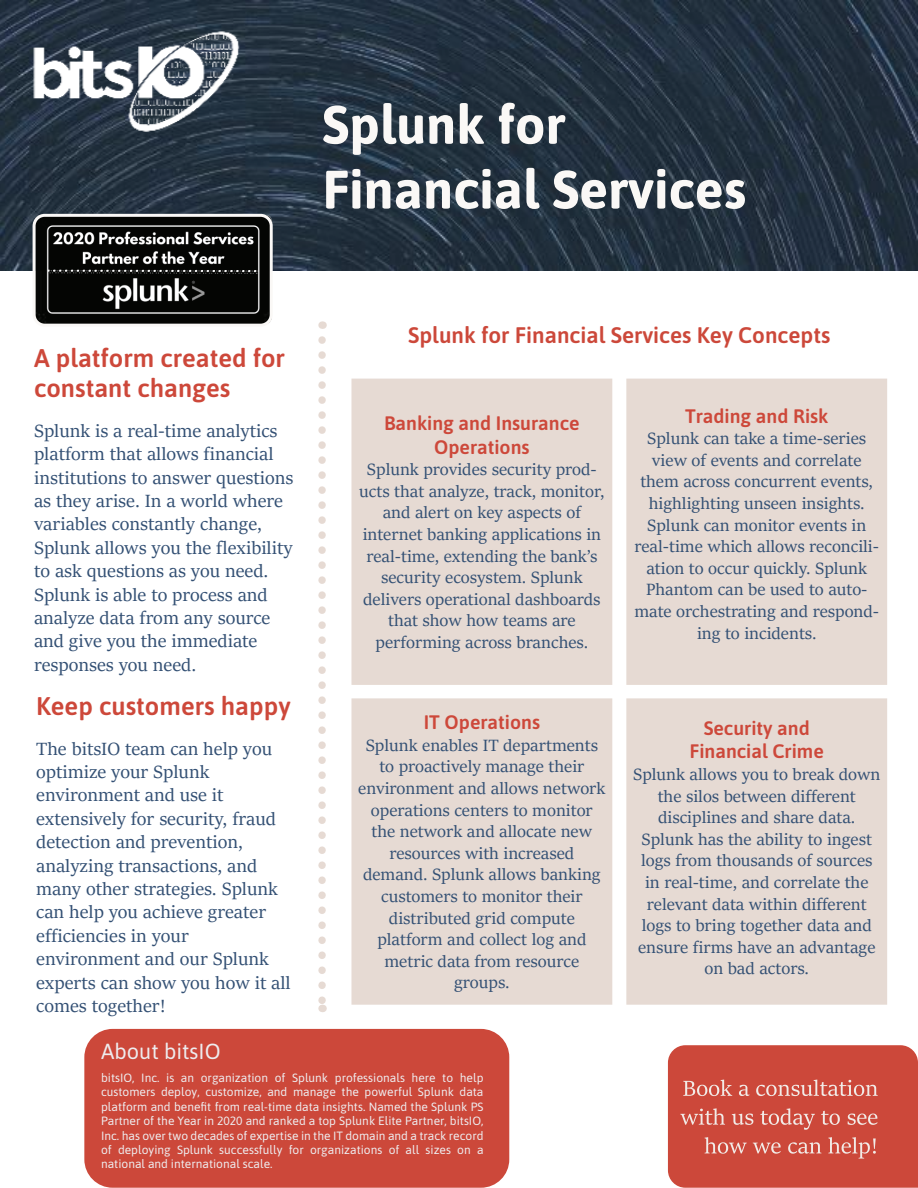
<style>
.page{position:relative;width:918px;height:1188px;background:#fff}
.page>*{position:absolute;margin:0;border:0;box-sizing:border-box;transform-origin:0 0}
.t1{font:700 54px/64.8px "Asap";color:#faf8f6}
.t2{font:600 25.5px/30.6px "Asap";color:#cd483a}
.t3{font:600 22.5px "Asap";color:#cc483a}
.t4{font:21.75px "Asap";color:#eeecee}
.t5{font:19.5px/23.4px "Sitka Heading";color:#335074}
.t6{font:600 19.5px/23.4px "Asap";color:#cd483a;text-align:center}
.t7{font:18px/21.6px "Sitka Heading";color:#335074;text-align:center}
.t8{font:12px/14.4px "Asap";color:#eeecee;text-align:justify}
</style>
<div class="page">
<svg style="left:0;top:0;width:918px;height:270px;background:#243241"></svg>
<img style="left:17px;top:13px;width:236px;height:135px">
<img style="left:34px;top:215px;width:237px;height:108px">
<div style="left:33px;top:214px;width:240px;height:113px;border:3px solid #faf8f6;border-radius:11px"></div>
<div style="left:84px;top:1029px;width:425px;height:159px;background:#cc483a;border-radius:28px"></div>
<svg style="left:668px;top:1045px;width:250px;height:143px;background:#ce5346"></svg>
<svg style="left:318px;top:340px;width:8px;height:672px"></svg>
<div style="left:351px;top:379px;width:261px;height:306px;background:#e6dad3"></div>
<div style="left:626px;top:379px;width:261px;height:306px;background:#e6dad3"></div>
<div style="left:351px;top:698px;width:261px;height:307px;background:#e6dad3;border:2px solid #e6dad3"></div>
<div style="left:626px;top:698px;width:261px;height:307px;background:#e6dad3;border:2px solid #e6dad3"></div>
<h1 class="t1" style="left:322px;top:90px;width:425px">Splunk for<br>Financial Services</h1>
<h2 class="t2" style="left:34px;top:341px;width:252px">A platform created for constant changes</h2>
<p class="t5" style="left:34px;top:418px;width:261px">Splunk is a real-time analytics platform that allows financial institutions to answer questions as they arise. In a world where variables constantly change,<br>Splunk allows you the flexibility to ask questions as you need.<br>Splunk is able to process and analyze data from any source and give you the immediate responses you need.</p>
<h2 class="t2" style="left:36px;top:690px;width:256px">Keep customers happy</h2>
<p class="t5" style="left:36px;top:736px;width:256px">The bitsIO team can help you optimize your Splunk environment and use it extensively for security, fraud detection and prevention, analyzing transactions, and many other strategies. Splunk can help you achieve greater efficiencies in your environment and our Splunk experts can show you how it all comes together!</p>
<p class="t3" style="left:408px;top:319px;width:424px">Splunk for Financial Services Key Concepts</p>
<p class="t6" style="left:384px;top:411px;width:197px">Banking and Insurance<br>Operations</p>
<p class="t7" style="left:359px;top:458px;width:247px">Splunk provides security prod&shy;ucts that analyze, track, monitor, and alert on key aspects of internet banking applications in real-time, extending the bank’s security ecosystem. Splunk delivers operational dashboards that show how teams are performing across branches.</p>
<p class="t6" style="left:424px;top:710px;width:118px">IT Operations</p>
<p class="t7" style="left:358px;top:733px;width:249px">Splunk enables IT departments to proactively manage their environment and allows network operations centers to monitor the network and allocate new resources with increased demand. Splunk allows banking customers to monitor their distributed grid compute platform and collect log and metric data from resource groups.</p>
<p class="t6" style="left:685px;top:403px;width:145px">Trading and Risk</p>
<p class="t7" style="left:634px;top:427px;width:246px">Splunk can take a time-series view of events and correlate them across concurrent events, highlighting unseen insights.<br>Splunk can monitor events in real-time which allows reconcili&shy;ation to occur quickly. Splunk<br>Phantom can be used to auto&shy;mate orchestrating and respond&shy;ing to incidents.</p>
<p class="t6" style="left:690px;top:715px;width:136px">Security and<br>Financial Crime</p>
<p class="t7" style="left:633px;top:763px;width:249px">Splunk allows you to break down the silos between different disciplines and share data.<br>Splunk has the ability to ingest logs from thousands of sources in real-time, and correlate the relevant data within different logs to bring together data and ensure firms have an advantage on bad actors.</p>
<p class="t4" style="left:101px;top:1037px;width:121px">About bitsIO</p>
<p class="t8" style="left:101px;top:1070px;width:384px">bitsIO, Inc. is an organization of Splunk professionals here to help customers deploy, customize, and manage the powerful Splunk data platform and benefit from real-time data insights. Named the Splunk PS Partner of the Year in 2020 and ranked a top Splunk Elite Partner, bitsIO, Inc. has over two decades of expertise in the IT domain and a track record of deploying Splunk successfully for organizations of all sizes on a national and international scale.</p>
</div>
